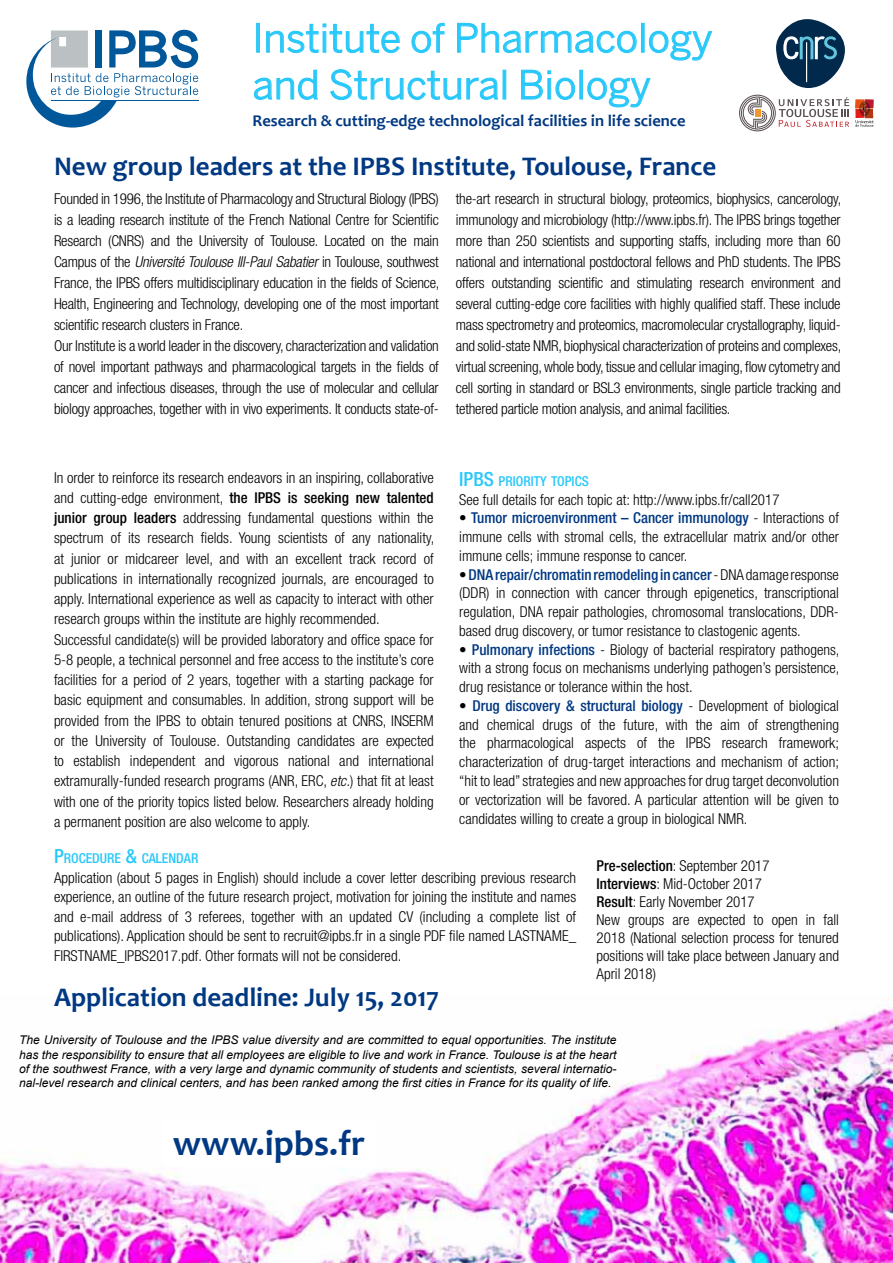
<style>
.page{position:relative;width:893px;height:1263px;background:#fff}
.page>*{position:absolute;margin:0;border:0;box-sizing:border-box;transform-origin:0 0}
.t1{font:39px/46.8px "Benton Sans";color:#28c8fa}
.t2{font:700 36px "Candara";color:#003882}
.t3{font:700 27px "Candara";color:#003882}
.t4{font:700 16.5px "Candara";color:#003882}
.t5{font:300 condensed 15px/21px "Helvetica Neue";color:#000;text-align:justify}
.t6{font:500 condensed 13.65px "Helvetica Neue";color:#28c8fa}
.t7{font:italic 12px/14.4px "Arial";color:#000;text-align:justify}
.s1{font-style:italic}
.s2{font-size:19.5px}
.s3{font-weight:500;color:#003882}
.s4{font-weight:500}
</style>
<div class="page">
<svg style="left:26px;top:30px;width:172px;height:98px"></svg>
<hr style="left:51px;top:100px;width:147px;height:1px;background:#00589a">
<div style="left:256px;top:23px;width:4px;height:30px;border:1px solid #28c8fa"></div>
<svg style="left:266px;top:24px;width:134px;height:29px"></svg>
<svg style="left:411px;top:23px;width:34px;height:30px"></svg>
<svg style="left:457px;top:23px;width:180px;height:30px"></svg>
<div style="left:641px;top:23px;width:3px;height:30px;border:1px solid #28c8fa"></div>
<svg style="left:649px;top:31px;width:64px;height:30px"></svg>
<svg style="left:254px;top:69px;width:64px;height:31px"></svg>
<svg style="left:330px;top:69px;width:168px;height:31px"></svg>
<svg style="left:521px;top:69px;width:54px;height:31px"></svg>
<div style="left:579px;top:70px;width:4px;height:29px;border:1px solid #28c8fa"></div>
<svg style="left:587px;top:77px;width:64px;height:31px"></svg>
<img style="left:0;top:1008px;width:893px;height:255px">
<div style="left:164px;top:1120px;width:212px;height:45px;background:#fff"></div>
<svg style="left:776px;top:19px;width:69px;height:69px"></svg>
<hr style="left:806px;top:42px;width:1px;height:40px;background:#fff">
<div style="left:855px;top:99px;width:10px;height:10px;background:#e85113"></div>
<div style="left:865px;top:99px;width:9px;height:9px;background:#b81b2f"></div>
<svg style="left:855px;top:101px;width:18px;height:26px"></svg>
<svg style="left:739px;top:95px;width:110px;height:36px"></svg>
<h1 class="t1" style="left:253px;top:14px;width:461px">Institute of Pharmacology and Structural Biology</h1>
<p class="t4" style="left:253px;top:110px;width:435px">Research &amp; cutting-edge technological facilities in life science</p>
<h3 class="t3" style="left:54px;top:149px;width:664px">New group leaders at the IPBS Institute, Toulouse, France</h3>
<p class="t5" style="left:54px;top:188px;width:387px;text-align:left">Founded in 1996, the Institute of Pharmacology and Structural Biology (IPBS) is a leading research institute of the French National Centre for Scientific Research (CNRS) and the University of Toulouse. Located on the main C a m p u s of t h e <span class="s1">UniversitéToulouseIII-PaulSabatier</span>i n To u l o u s e , s o u t h we st France, the IPBS offers multidisciplinary education in the fields of Science, Health, Engineering and Technology, developing one of the most important scientific research clusters in France.<br>Our Institute is a world leader in the discovery, characterization and validation of novel important pathways and pharmacological targets in the fields of cancer and infectious diseases, through the use of molecular and cellular biology approaches, together with in vivo experiments. It conducts state-of-</p>
<p class="t5" style="left:456px;top:188px;width:387px">the-art research in structural biology, proteomics, biophysics, cancerology, immunology and microbiology (http://www.ipbs.fr). The IPBS brings together more than 250 scientists and supporting staffs, including more than 60 national and international postdoctoral fellows and PhD students. The IPBS offers outstanding scientific and stimulating research environment and several cutting-edge core facilities with highly qualified staff. These include mass spectrometry and proteomics, macromolecular crystallography, liquid&shy;and solid-state NMR, biophysical characterization of proteins and complexes, virtual screening, whole body, tissue and cellular imaging, flow cytometry and cell sorting in standard or BSL3 environments, single particle tracking and tethered particle motion analysis, and animal facilities.</p>
<p class="t6" style="left:459px;top:473px;width:130px"><span class="s2">IPBS</span> PRIORITY TOPICS</p>
<p class="t5" style="left:459px;top:489px;width:322px">See full details for each topic at: http://www.ipbs.fr/call2017</p>
<p class="t5" style="left:459px;top:509px;width:381px;line-height:18.8px">• <span class="s3">Tumor microenvironment – Cancer immunology</span> - Interactions of immune cells with stromal cells, the extracellular matrix and/or other immune cells; immune response to cancer.</p>
<p class="t5" style="left:459px;top:565px;width:381px;line-height:18.8px">• <span class="s3">DNA repair/chromatin remodeling in cancer</span> - DNA damage response (DDR) in connection with cancer through epigenetics, transcriptional regulation, DNA repair pathologies, chromosomal translocations, DDR&shy;based drug discovery, or tumor resistance to clastogenic agents.</p>
<p class="t5" style="left:459px;top:640px;width:382px;line-height:18.8px">• <span class="s3">Pulmonary infections</span> - Biology of bacterial respiratory pathogens, with a strong focus on mechanisms underlying pathogen’s persistence, drug resistance or tolerance within the host.</p>
<p class="t5" style="left:459px;top:696px;width:381px;line-height:18.9px">• <span class="s3">Drug discovery &amp; structural biology</span> - Development of biological and chemical drugs of the future, with the aim of strengthening the pharmacological aspects of the IPBS research framework; characterization of drug-target interactions and mechanism of action; “hit to lead” strategies and new approaches for drug target deconvolution or vectorization will be favored. A particular attention will be given to candidates willing to create a group in biological NMR.</p>
<p class="t5" style="left:54px;top:467px;width:382px;line-height:20.2px;text-align:left">In order to reinforce its research endeavors in an inspiring, collaborative and cutting-edge environment, <span class="s4">the IPBS is seeking new talented junior group leaders</span> addressing fundamental questions within the spectrum of its research fields. Young scientists of any nationality, at junior or midcareer level, and with an excellent track record of publications in internationally recognized journals, are encouraged to apply. International experience as well as capacity to interact with other research groups within the institute are highly recommended.<br>Successful candidate(s) will be provided laboratory and office space for 5-8 people, a technical personnel and free access to the institute’s core facilities for a period of 2 years, together with a starting package for basic equipment and consumables. In addition, strong support will be provided from the IPBS to obtain tenured positions at CNRS, INSERM or the University of Toulouse. Outstanding candidates are expected to establish independent and vigorous national and international extramurally-funded research programs (ANR, ERC, <span class="s1">etc.</span>) that fit at least with one of the priority topics listed below. Researchers already holding a permanent position are also welcome to apply.</p>
<p class="t6" style="left:54px;top:850px;width:146px"><span class="s2">P</span>ROCEDURE <span class="s2">&amp;</span> CALENDAR</p>
<p class="t5" style="left:54px;top:868px;width:524px;line-height:19.5px">Application (about 5 pages in English) should include a cover letter describing previous research experience, an outline of the future research project, motivation for joining the institute and names and e-mail address of 3 referees, together with an updated CV (including a complete list of publications). Application should be sent to recruit@ipbs.fr in a single PDF file named LASTNAME_ FIRSTNAME_IPBS2017.pdf. Other formats will not be considered.</p>
<p class="t5" style="left:597px;top:856px;width:244px;line-height:18px;text-align:left"><span class="s4">Pre-selection</span>: September 2017<br><span class="s4">Interviews</span>: Mid-October 2017<br><span class="s4">Result</span>: Early November 2017<br>New groups are expected to open in fall 2018 (National selection process for tenured positions will take place between January and April 2018)</p>
<h3 class="t3" style="left:54px;top:980px;width:387px">Application deadline: July 15, 2017</h3>
<p class="t7" style="left:19px;top:1033px;width:599px">The University of Toulouse and the IPBS value diversity and are committed to equal opportunities. The institute has the responsibility to ensure that all employees are eligible to live and work in France. Toulouse is at the heart of the southwest France, with a very large and dynamic community of students and scientists, several internatio&shy;nal-level research and clinical centers, and has been ranked among the first cities in France for its quality of life.</p>
<h2 class="t2" style="left:173px;top:1121px;width:194px">www.ipbs.fr</h2>
</div>
